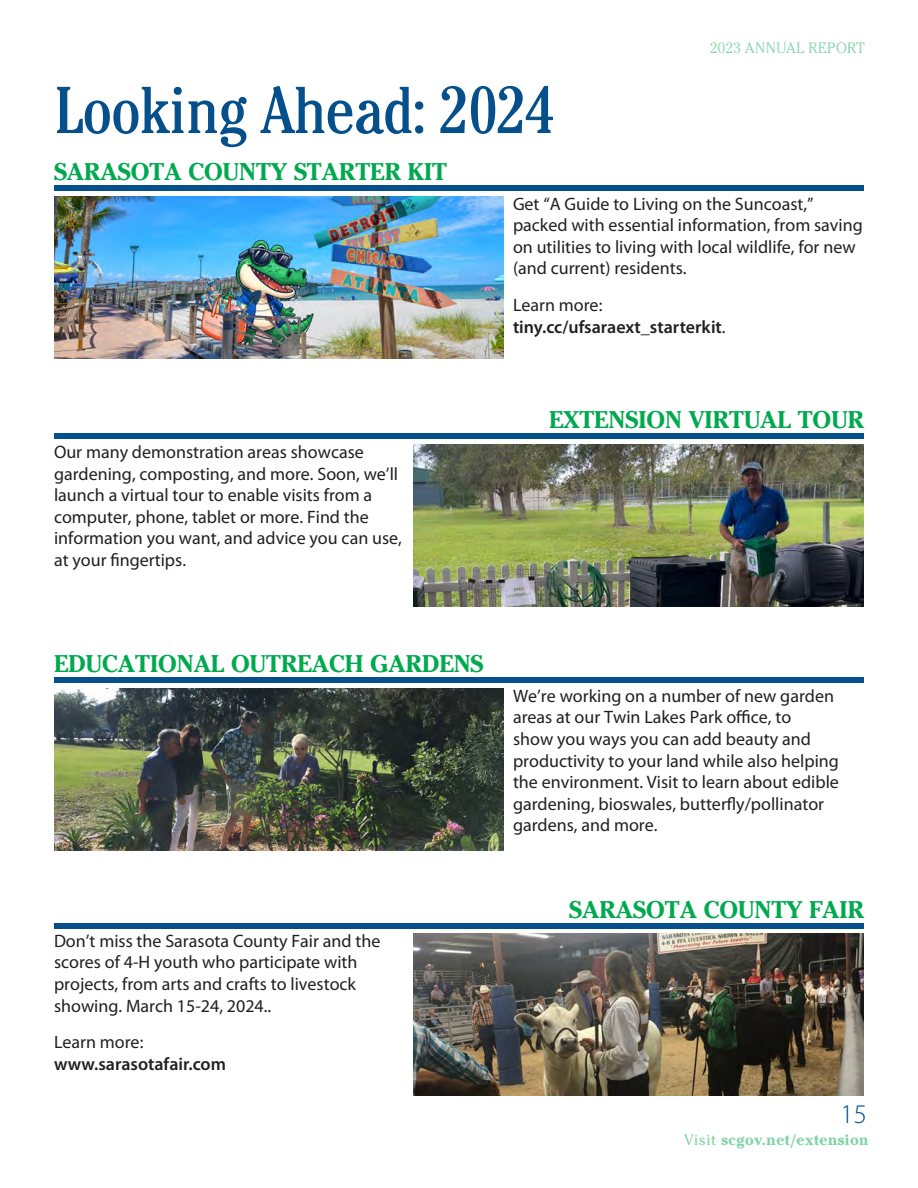
<style>
.page{position:relative;width:918px;height:1188px;background:#fff}
.page>*{position:absolute;margin:0;border:0;box-sizing:border-box;transform-origin:0 0}
.t1{font:condensed 66px "Cheltenham Std";letter-spacing:-.01em;color:#054f8b}
.t2{font:300 27px "Myriad Pro";color:#054f8b}
.t3{font:700 24px "Cheltenham Std";color:#00a94f}
.t4{font:18px/21.6px "Myriad Pro";color:#231f20}
.t5{font:600 18px "Myriad Pro";color:#231f20}
.t6{font:700 15px "Cheltenham Std";letter-spacing:.03em;color:#80d4a7}
.t7{font:300 15px "Cheltenham Std";letter-spacing:.03em;color:#80d4a7}
.s1{font-weight:400}
</style>
<div class="page">
<div style="left:54px;top:185px;width:810px;height:6px;background:#054f8b"></div>
<img style="left:54px;top:196px;width:449px;height:162px">
<div style="left:54px;top:434px;width:810px;height:5px;background:#054f8b"></div>
<img style="left:413px;top:444px;width:450px;height:162px">
<div style="left:54px;top:678px;width:810px;height:5px;background:#054f8b"></div>
<img style="left:54px;top:688px;width:450px;height:162px">
<div style="left:54px;top:923px;width:810px;height:5px;background:#054f8b"></div>
<img style="left:413px;top:934px;width:450px;height:162px">
<p class="t7" style="left:710px;top:39px;width:156px">2023 ANNUAL REPORT</p>
<p class="t1" style="left:54px;top:71px;width:503px">Looking Ahead: 2024</p>
<p class="t3" style="left:54px;top:157px;width:395px">SARASOTA COUNTY STARTER KIT</p>
<p class="t4" style="left:513px;top:192px;width:351px">Get “A Guide to Living on the Suncoast,” packed with essential information, from saving on utilities to living with local wildlife, for new (and current) residents.</p>
<p class="t4" style="left:513px;top:294px;width:91px">Learn more:</p>
<p class="t5" style="left:513px;top:315px;width:214px">tiny.cc/ufsaraext_starterkit<span class="s1">.</span></p>
<p class="t4" style="left:54px;top:441px;width:349px">Our many demonstration areas showcase gardening, composting, and more. Soon, we’ll launch a virtual tour to enable visits from a computer, phone, tablet or more. Find the information you want, and advice you can use, at your fingertips.</p>
<p class="t3" style="left:549px;top:405px;width:316px">EXTENSION VIRTUAL TOUR</p>
<p class="t3" style="left:54px;top:649px;width:431px">EDUCATIONAL OUTREACH GARDENS</p>
<p class="t4" style="left:54px;top:930px;width:328px">Don’t miss the Sarasota County Fair and the scores of 4-H youth who participate with projects, from arts and crafts to livestock showing. March 15-24, 2024..</p>
<p class="t4" style="left:54px;top:1031px;width:91px">Learn more:</p>
<p class="t5" style="left:54px;top:1052px;width:174px">www.sarasotafair.com</p>
<p class="t4" style="left:513px;top:685px;width:327px">We’re working on a number of new garden areas at our Twin Lakes Park office, to<br>show you ways you can add beauty and productivity to your land while also helping the environment. Visit to learn about edible gardening, bioswales, butterfly/pollinator gardens, and more.</p>
<p class="t3" style="left:569px;top:895px;width:296px">SARASOTA COUNTY FAIR</p>
<h2 class="t2" style="left:841px;top:1098px;width:28px">15</h2>
<p class="t6" style="left:684px;top:1130px;width:186px"><span class="s1">Visit</span> scgov.net/extension</p>
</div>
